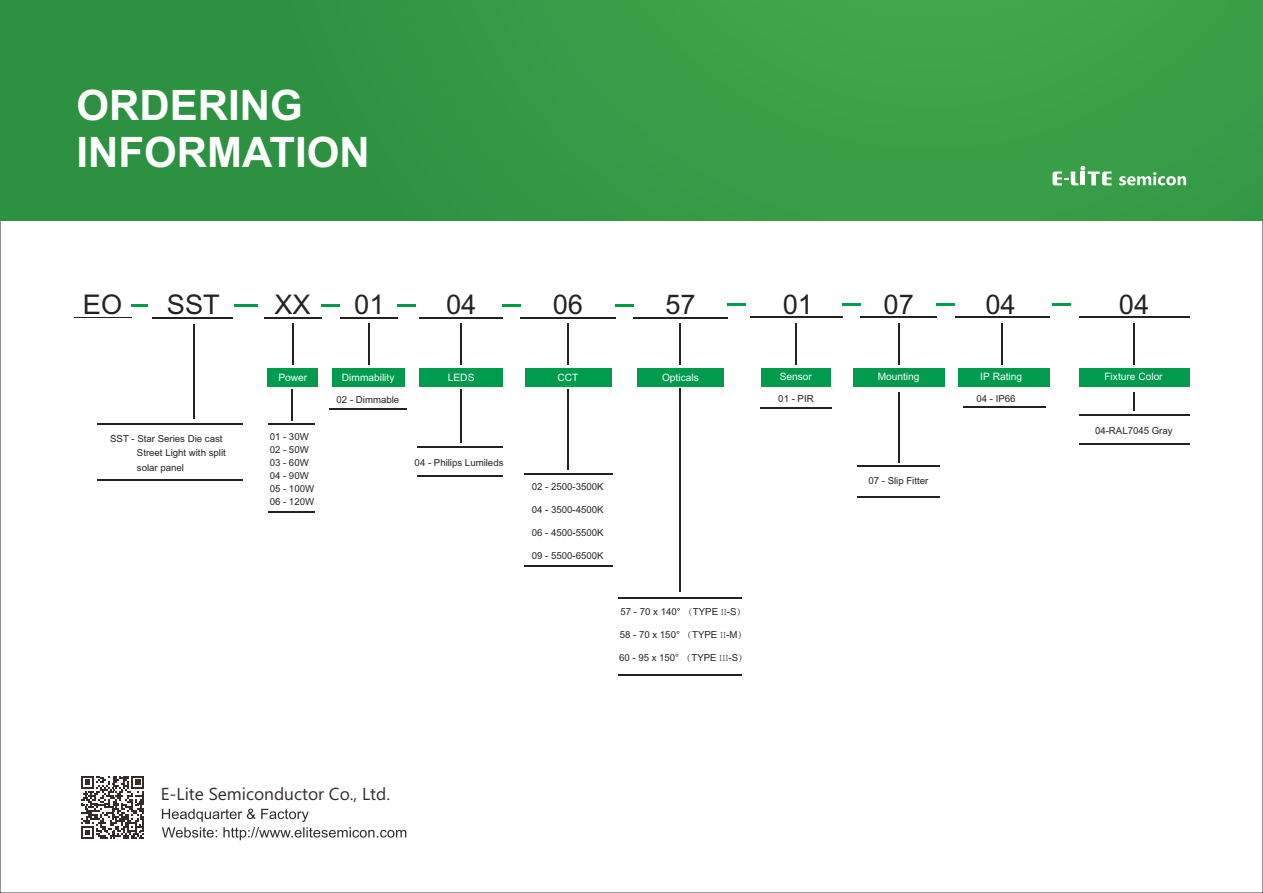
<style>
.page{position:relative;width:1263px;height:893px;background:#fff}
.page>*{position:absolute;margin:0;border:0;box-sizing:border-box;transform-origin:0 0}
.t1{font:700 42px/47px "Arial";color:#fefefe}
.t2{font:27.15px "Arial Unicode MS";color:#242323}
.t3{font:17.4px "Ebrima";color:#332c2b}
.t4{font:10.2px "Arial Unicode MS";color:#fefefe}
.t5{font:9.6px/13.2px "Arial Unicode MS";color:#242323}
.s1{font-family:"Adobe Song Std";font-weight:300}
</style>
<div class="page">
<svg style="left:162px;top:809px;width:244px;height:31px"></svg>
<svg style="left:81px;top:776px;width:63px;height:63px"></svg>
<img style="left:0;top:0;width:1263px;height:220px">
<svg style="left:1052px;top:166px;width:59px;height:19px"></svg>
<svg style="left:1119px;top:172px;width:67px;height:13px"></svg>
<hr style="left:857px;top:496px;width:83px;height:2px;background:#242323">
<hr style="left:857px;top:465px;width:83px;height:2px;background:#242323">
<hr style="left:1079px;top:414px;width:110px;height:2px;background:#242323">
<hr style="left:1079px;top:444px;width:110px;height:1px;background:#242323">
<hr style="left:461px;top:390px;width:1px;height:53px;background:#242323">
<hr style="left:417px;top:446px;width:86px;height:2px;background:#242323">
<hr style="left:417px;top:475px;width:86px;height:1px;background:#242323">
<hr style="left:619px;top:597px;width:123px;height:1px;background:#242323">
<hr style="left:619px;top:674px;width:123px;height:1px;background:#242323">
<hr style="left:680px;top:388px;width:1px;height:204px;background:#242323">
<hr style="left:368px;top:323px;width:1px;height:42px;background:#242323">
<hr style="left:461px;top:323px;width:1px;height:42px;background:#242323">
<hr style="left:567px;top:323px;width:2px;height:42px;background:#242323">
<hr style="left:680px;top:323px;width:1px;height:42px;background:#242323">
<hr style="left:567px;top:390px;width:2px;height:80px;background:#242323">
<hr style="left:340px;top:317px;width:57px;height:1px;background:#242323">
<hr style="left:419px;top:317px;width:84px;height:1px;background:#242323">
<hr style="left:520px;top:317px;width:96px;height:1px;background:#242323">
<hr style="left:633px;top:317px;width:95px;height:1px;background:#242323">
<hr style="left:524px;top:473px;width:88px;height:2px;background:#242323">
<hr style="left:524px;top:565px;width:88px;height:2px;background:#242323">
<hr style="left:329px;top:408px;width:77px;height:2px;background:#242323">
<svg style="left:322px;top:304px;width:18px;height:2px"></svg>
<svg style="left:502px;top:304px;width:18px;height:2px"></svg>
<svg style="left:397px;top:304px;width:19px;height:2px"></svg>
<svg style="left:616px;top:304px;width:18px;height:2px"></svg>
<div style="left:419px;top:368px;width:84px;height:18px;background:#009b4c"></div>
<div style="left:332px;top:368px;width:73px;height:18px;background:#009b4c"></div>
<div style="left:637px;top:368px;width:87px;height:18px;background:#009b4c"></div>
<div style="left:525px;top:368px;width:86px;height:18px;background:#009b4c"></div>
<hr style="left:269px;top:423px;width:46px;height:1px;background:#242323">
<hr style="left:269px;top:512px;width:46px;height:1px;background:#242323">
<hr style="left:193px;top:324px;width:1px;height:95px;background:#242323">
<hr style="left:291px;top:390px;width:2px;height:31px;background:#242323">
<hr style="left:74px;top:317px;width:57px;height:1px;background:#242323">
<hr style="left:292px;top:323px;width:1px;height:42px;background:#242323">
<hr style="left:153px;top:317px;width:80px;height:1px;background:#242323">
<hr style="left:264px;top:317px;width:57px;height:1px;background:#242323">
<hr style="left:234px;top:304px;width:23px;height:2px;background:#009b4c">
<svg style="left:131px;top:304px;width:17px;height:2px"></svg>
<div style="left:268px;top:368px;width:50px;height:18px;background:#009b4c"></div>
<hr style="left:760px;top:407px;width:72px;height:1px;background:#242323">
<hr style="left:963px;top:406px;width:83px;height:2px;background:#242323">
<hr style="left:795px;top:323px;width:2px;height:41px;background:#242323">
<hr style="left:750px;top:317px;width:92px;height:1px;background:#242323">
<hr style="left:728px;top:303px;width:18px;height:3px;background:#009b4c">
<div style="left:761px;top:368px;width:70px;height:18px;background:#009b4c"></div>
<hr style="left:898px;top:393px;width:1px;height:70px;background:#242323">
<svg style="left:1133px;top:393px;width:2px;height:18px"></svg>
<hr style="left:898px;top:323px;width:1px;height:41px;background:#242323">
<hr style="left:861px;top:317px;width:76px;height:1px;background:#242323">
<hr style="left:842px;top:303px;width:19px;height:3px;background:#009b4c">
<div style="left:853px;top:368px;width:91px;height:18px;background:#009b4c"></div>
<hr style="left:1001px;top:323px;width:1px;height:41px;background:#242323">
<hr style="left:955px;top:317px;width:94px;height:1px;background:#242323">
<hr style="left:937px;top:303px;width:18px;height:3px;background:#009b4c">
<div style="left:958px;top:368px;width:91px;height:18px;background:#009b4c"></div>
<hr style="left:1133px;top:323px;width:2px;height:41px;background:#242323">
<hr style="left:1079px;top:317px;width:110px;height:1px;background:#242323">
<hr style="left:1053px;top:303px;width:18px;height:3px;background:#009b4c">
<div style="left:1079px;top:368px;width:110px;height:18px;background:#009b4c"></div>
<hr style="left:97px;top:423px;width:145px;height:1px;background:#242323">
<hr style="left:97px;top:479px;width:145px;height:1px;background:#242323">
<h1 class="t1" style="left:77px;top:86px;width:295px">ORDERING<br>INFORMATION</h1>
<h2 class="t2" style="left:83px;top:295px;width:41px">EO</h2>
<h2 class="t2" style="left:167px;top:295px;width:54px">SST</h2>
<h2 class="t2" style="left:274px;top:295px;width:38px">XX</h2>
<h2 class="t2" style="left:354px;top:295px;width:32px">01</h2>
<h2 class="t2" style="left:446px;top:295px;width:32px">04</h2>
<h2 class="t2" style="left:553px;top:295px;width:32px">06</h2>
<h2 class="t2" style="left:665px;top:295px;width:32px">57</h2>
<h2 class="t2" style="left:783px;top:295px;width:32px">01</h2>
<h2 class="t2" style="left:985px;top:295px;width:32px">04</h2>
<h2 class="t2" style="left:1119px;top:295px;width:32px">04</h2>
<h2 class="t2" style="left:883px;top:295px;width:32px">07</h2>
<p class="t4" style="left:278px;top:373px;width:30px">Power</p>
<p class="t4" style="left:342px;top:373px;width:54px">Dimmability</p>
<p class="t4" style="left:448px;top:373px;width:28px">LEDS</p>
<p class="t4" style="left:557px;top:373px;width:22px">CCT</p>
<p class="t4" style="left:662px;top:373px;width:38px">Opticals</p>
<p class="t4" style="left:780px;top:373px;width:34px">Sensor</p>
<p class="t4" style="left:878px;top:373px;width:43px">Mounting</p>
<p class="t4" style="left:980px;top:373px;width:43px">IP Rating</p>
<p class="t4" style="left:1104px;top:373px;width:60px">Fixture Color</p>
<p class="t5" style="left:137px;top:432px;width:90px;line-height:14.4px;text-indent:-27px">SST - Star Series Die cast<br>Street Light with split solar panel</p>
<p class="t5" style="left:270px;top:431px;width:46px">01 - 30W<br>02 - 50W<br>03 - 60W<br>04 - 90W<br>05 - 100W<br>06 - 120W</p>
<p class="t5" style="left:337px;top:394px;width:64px">02 - Dimmable</p>
<p class="t5" style="left:415px;top:457px;width:90px">04 - Philips Lumileds</p>
<p class="t5" style="left:532px;top:481px;width:73px">02 - 2500-3500K</p>
<p class="t5" style="left:532px;top:504px;width:73px">04 - 3500-4500K</p>
<p class="t5" style="left:532px;top:550px;width:73px">09 - 5500-6500K</p>
<p class="t5" style="left:532px;top:527px;width:73px">06 - 4500-5500K</p>
<p class="t5" style="left:621px;top:606px;width:127px">57 - 70 x 140° <span class="s1">（</span>TYPE <span class="s1">II</span>-S<span class="s1">）</span></p>
<p class="t5" style="left:619px;top:652px;width:130px">60 - 95 x 150° <span class="s1">（</span>TYPE <span class="s1">III</span>-S<span class="s1">）</span></p>
<p class="t5" style="left:620px;top:629px;width:129px">58 - 70 x 150° <span class="s1">（</span>TYPE <span class="s1">II</span>-M<span class="s1">）</span></p>
<p class="t5" style="left:778px;top:393px;width:37px">01 - PIR</p>
<h3 class="t3" style="left:161px;top:788px;width:231px">E-Lite Semiconductor Co., Ltd.</h3>
<p class="t5" style="left:868px;top:475px;width:61px">07 - Slip Fitter</p>
<p class="t5" style="left:976px;top:393px;width:41px">04 - IP66</p>
<p class="t5" style="left:1095px;top:425px;width:79px">04-RAL7045 Gray</p>
</div>
